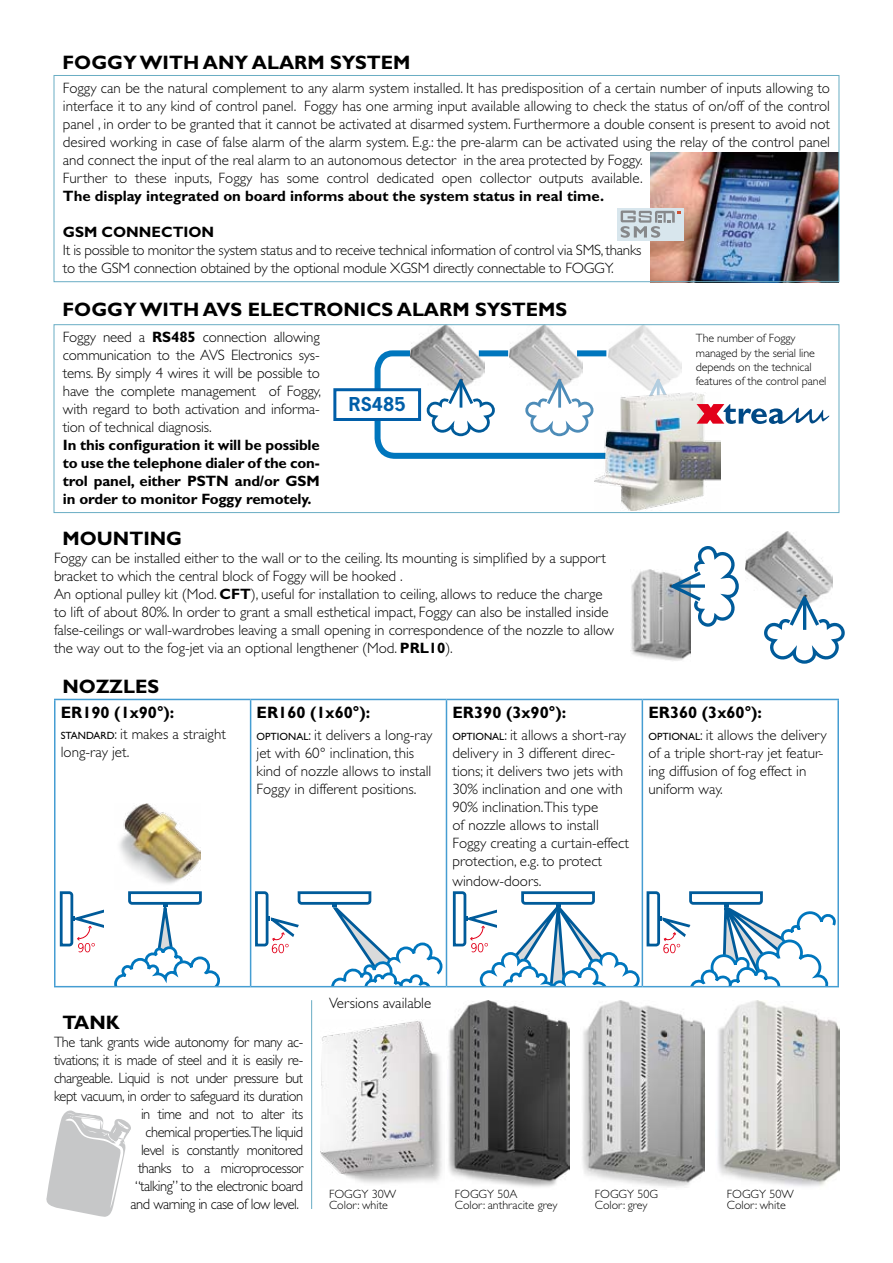
<style>
.page{position:relative;width:893px;height:1263px;background:#fff}
.page>*{position:absolute;margin:0;border:0;box-sizing:border-box;transform-origin:0 0}
.t1{font:700 19.5px "Gill Sans";color:#000}
.t2{font:700 18px "News Gothic";color:#005ea8}
.t3{font:700 16.5px "Gill Sans";color:#000}
.t4{font:300 15px/18px "Gill Sans";letter-spacing:-.005em;color:#000}
.t5{font:300 15px/18px "Gill Sans";letter-spacing:-.03em;color:#000;text-align:right;scale:.96 1}
.t6{font:700 15px/18px "Gill Sans";color:#000;text-align:justify}
.t7{font:300 12px/14.4px "Gill Sans";letter-spacing:-.01em;color:#000}
.s1{font-weight:700}
.s2{font-weight:400;font-size:10.5px}
.s3{font-style:inherit}
</style>
<div class="page">
<svg style="left:59px;top:891px;width:45px;height:61px"></svg>
<svg style="left:113px;top:891px;width:108px;height:95px"></svg>
<svg style="left:254px;top:891px;width:190px;height:157px"></svg>
<svg style="left:451px;top:890px;width:384px;height:220px"></svg>
<div style="left:49px;top:987px;width:804px;height:23px;background:#fff"></div>
<hr style="left:311px;top:1000px;width:1px;height:209px;background:#69adc4">
<img style="left:119px;top:803px;width:82px;height:81px">
<img style="left:650px;top:152px;width:187px;height:128px">
<img style="left:581px;top:1000px;width:123px;height:187px">
<img style="left:715px;top:1000px;width:124px;height:187px">
<img style="left:448px;top:1000px;width:122px;height:187px">
<img style="left:321px;top:1020px;width:123px;height:164px">
<img style="left:745px;top:531px;width:87px;height:52px">
<svg style="left:761px;top:583px;width:84px;height:81px"></svg>
<img style="left:630px;top:570px;width:60px;height:91px">
<svg style="left:670px;top:546px;width:69px;height:87px"></svg>
<div style="left:617px;top:208px;width:67px;height:33px;background:#d8e6ed"></div>
<svg style="left:621px;top:210px;width:59px;height:28px"></svg>
<img style="left:411px;top:326px;width:58px;height:21px">
<img style="left:510px;top:326px;width:57px;height:21px">
<img style="left:612px;top:326px;width:54px;height:21px">
<svg style="left:46px;top:1110px;width:85px;height:107px"></svg>
<hr style="left:54px;top:699px;width:197px;height:1px;background:#459dd2">
<hr style="left:54px;top:700px;width:2px;height:286px;background:#459dd2">
<hr style="left:251px;top:699px;width:195px;height:1px;background:#459dd2">
<hr style="left:250px;top:700px;width:1px;height:286px;background:#459dd2">
<hr style="left:446px;top:699px;width:196px;height:1px;background:#459dd2">
<hr style="left:446px;top:700px;width:1px;height:286px;background:#459dd2">
<hr style="left:642px;top:699px;width:197px;height:1px;background:#459dd2">
<hr style="left:642px;top:700px;width:1px;height:286px;background:#459dd2">
<hr style="left:837px;top:700px;width:2px;height:286px;background:#459dd2">
<hr style="left:54px;top:986px;width:197px;height:1px;background:#459dd2">
<hr style="left:251px;top:986px;width:195px;height:1px;background:#459dd2">
<hr style="left:446px;top:986px;width:196px;height:1px;background:#459dd2">
<hr style="left:642px;top:986px;width:197px;height:1px;background:#459dd2">
<div style="left:54px;top:75px;width:785px;height:207px;border:1px solid #69adc4"></div>
<div style="left:54px;top:324px;width:785px;height:189px;border:1px solid #69adc4"></div>
<div style="left:333px;top:388px;width:88px;height:33px;background:#fff;border:3px solid #005ea8"></div>
<img style="left:595px;top:462px;width:126px;height:49px">
<svg style="left:372px;top:347px;width:457px;height:115px"></svg>
<div style="left:479px;top:350px;width:29px;height:6px;background:#0076bd"></div>
<div style="left:577px;top:350px;width:29px;height:6px;background:#0076bd"></div>
<h1 class="t1" style="left:63px;top:51px;width:349px">FOGGY WITH ANY ALARM SYSTEM</h1>
<p class="t4" style="left:63px;top:79px;width:769px">Foggy can be the natural complement to any alarm system installed. It has predisposition of a certain number of inputs allowing to interface it to any kind of control panel. Foggy has one arming input available allowing to check the status of on/off of the control panel , in order to be granted that it cannot be activated at disarmed system. Furthermore a double consent is present to avoid not desired working in case of false alarm of the alarm system. E.g.: the pre-alarm can be activated using the relay of the control panel and connect the input of the real alarm to an autonomous detector in the area protected by Foggy.<br>Further to these inputs, Foggy has some control dedicated open collector outputs available.</p>
<p class="t6" style="left:63px;top:187px;width:543px">The display integrated on board informs about the system status in real time.</p>
<p class="t6" style="left:63px;top:223px;width:153px">GSM CONNECTION</p>
<p class="t4" style="left:63px;top:241px;width:580px">It is possible to monitor the system status and to receive technical information of control via SMS, thanks to the GSM connection obtained by the optional module XGSM directly connectable to FOGGY.</p>
<h1 class="t1" style="left:63px;top:298px;width:506px">FOGGY WITH AVS ELECTRONICS ALARM SYSTEMS</h1>
<p class="t4" style="left:63px;top:328px;width:260px;text-align:justify">Foggy need a <span class="s1">RS485</span> connection allowing communication to the AVS Electronics sys&shy;tems. By simply 4 wires it will be possible to have the complete management of Foggy, with regard to both activation and informa&shy;tion of technical diagnosis.</p>
<p class="t6" style="left:63px;top:436px;width:258px">In this configuration it will be possible to use the telephone dialer of the con&shy;trol panel, either PSTN and/or GSM in order to monitor Foggy remotely.</p>
<p class="t2" style="left:349px;top:393px;width:58px">RS485</p>
<h1 class="t1" style="left:63px;top:527px;width:121px">MOUNTING</h1>
<p class="t4" style="left:54px;top:549px;width:562px">Foggy can be installed either to the wall or to the ceiling. Its mounting is simplified by a support bracket to which the central block of Foggy will be hooked .<br>An optional pulley kit (Mod. <span class="s1">CFT</span>), useful for installation to ceiling, allows to reduce the charge to lift of about 80%. In order to grant a small esthetical impact, Foggy can also be installed inside false-ceilings or wall-wardrobes leaving a small opening in correspondence of the nozzle to allow the way out to the fog-jet via an optional lengthener (Mod. <span class="s1">PRL10</span>).</p>
<h1 class="t1" style="left:63px;top:675px;width:98px">NOZZLES</h1>
<p class="t3" style="left:61px;top:702px;width:115px">ER190 (1x90°):</p>
<p class="t4" style="left:61px;top:725px;width:167px"><span class="s2">STANDARD</span><span class="s3">:</span> it makes a straight long-ray jet.</p>
<p class="t3" style="left:257px;top:702px;width:115px">ER160 (1x60°):</p>
<p class="t4" style="left:257px;top:726px;width:177px"><span class="s2">OPTIONAL</span><span class="s3">:</span> it delivers a long-ray jet with 60° inclination, this kind of nozzle allows to install<br>Foggy in different positions.</p>
<p class="t3" style="left:452px;top:702px;width:115px">ER390 (3x90°):</p>
<p class="t4" style="left:452px;top:726px;width:178px"><span class="s2">OPTIONAL</span><span class="s3">:</span> it allows a short-ray delivery in 3 different direc&shy;tions; it delivers two jets with<br>30% inclination and one with<br>90% inclination.This type<br>of nozzle allows to install<br>Foggy creating a curtain-effect protection, e.g. to protect</p>
<p class="t4" style="left:452px;top:872px;width:91px">window-doors.</p>
<p class="t7" style="left:696px;top:331px;width:132px">The number of Foggy managed by the serial line depends on the technical features of the control panel</p>
<p class="t3" style="left:648px;top:702px;width:115px">ER360 (3x60°):</p>
<p class="t4" style="left:648px;top:726px;width:180px"><span class="s2">OPTIONAL</span><span class="s3">:</span> it allows the delivery of a triple short-ray jet featur&shy;ing diffusion of fog effect in uniform way.</p>
<p class="t4" style="left:329px;top:994px;width:104px">Versions available</p>
<h1 class="t1" style="left:63px;top:1011px;width:59px">TANK</h1>
<p class="t5" style="left:54px;top:1033px;width:261px">The tank grants wide autonomy for many ac&shy;tivations; it is made of steel and it is easily re&shy;chargeable. Liquid is not under pressure but kept vacuum, in order to safeguard its duration in time and not to alter its<br>chemical properties.The liquid<br>level is constantly monitored<br>thanks to a microprocessor<br>“talking” to the electronic board<br>and warning in case of low level.</p>
<p class="t7" style="left:329px;top:1189px;width:69px;line-height:10.5px">FOGGY 30W<br>Color: white</p>
<p class="t7" style="left:455px;top:1187px;width:64px">FOGGY 50A</p>
<p class="t7" style="left:595px;top:1187px;width:65px">FOGGY 50G</p>
<p class="t7" style="left:727px;top:1187px;width:69px">FOGGY 50W</p>
<p class="t7" style="left:455px;top:1197px;width:104px">Color: anthracite grey</p>
<p class="t7" style="left:595px;top:1197px;width:54px">Color: grey</p>
<p class="t7" style="left:727px;top:1197px;width:60px">Color: white</p>
</div>
